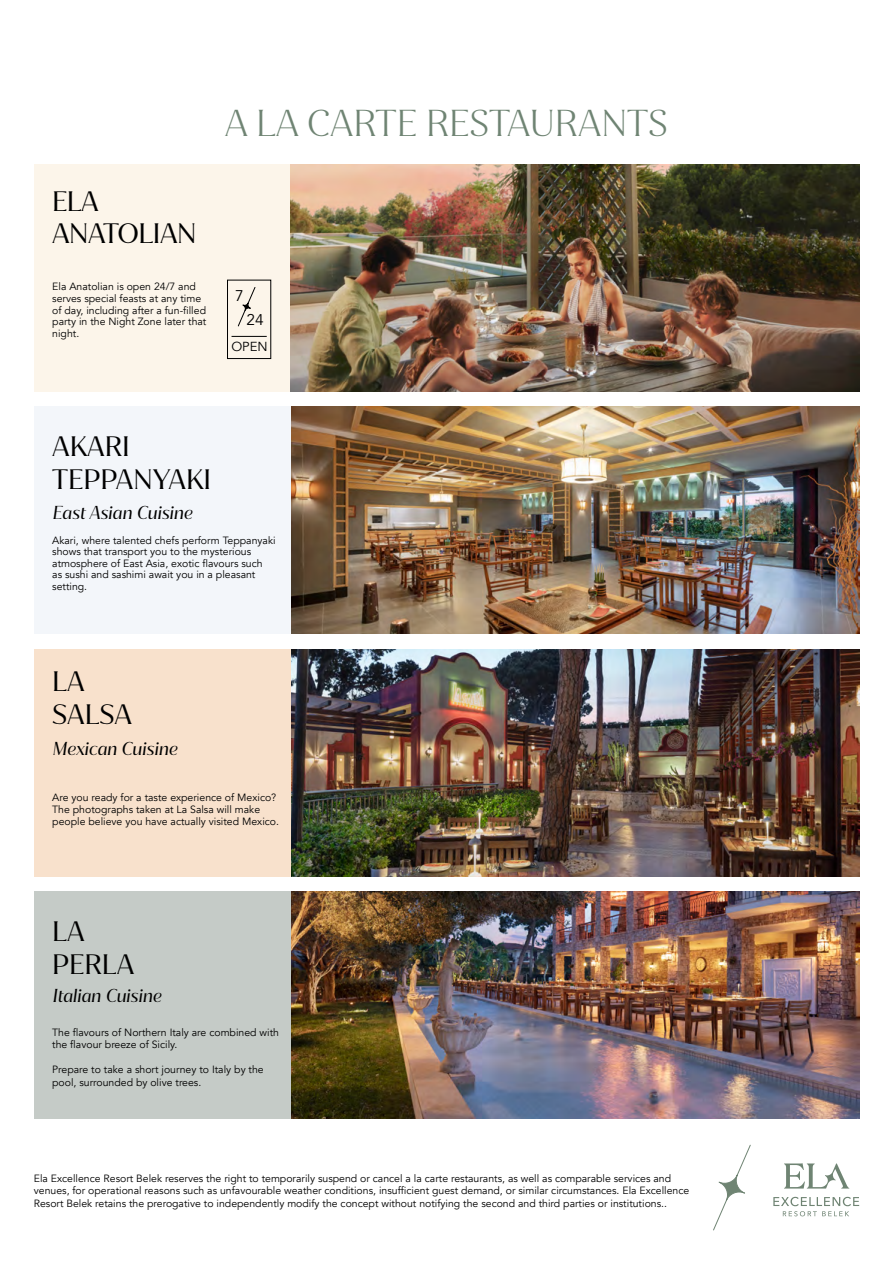
<style>
.page{position:relative;width:893px;height:1263px;background:#fff}
.page>*{position:absolute;margin:0;border:0;box-sizing:border-box;transform-origin:0 0}
.t1{font:300 36px "Jazmin Alt";color:#6f8473}
.t2{font:27px/32.7px "Jazmin";color:#000}
.t3{font:27px/32.7px "Jazmin";letter-spacing:-.02em;color:#000}
.t4{font:italic 18px "Jazmin";color:#000}
.t5{font:15.45px "Avenir";color:#000}
.t6{font:13.05px "Avenir";color:#000}
.t7{font:10.5px/11.6px "Avenir";color:#000}
</style>
<div class="page">
<svg style="left:784px;top:1163px;width:65px;height:25px"></svg>
<svg style="left:773px;top:1197px;width:86px;height:19px"></svg>
<svg style="left:719px;top:1175px;width:26px;height:25px"></svg>
<div style="left:719px;top:1174px;width:26px;height:27px;border:1px solid #6f8473;border-radius:7px"></div>
<svg style="left:713px;top:1199px;width:14px;height:32px"></svg>
<svg style="left:736px;top:1144px;width:15px;height:31px"></svg>
<div style="left:34px;top:165px;width:256px;height:227px;background:#fcf5ea"></div>
<img style="left:290px;top:165px;width:569px;height:227px">
<img style="left:290px;top:407px;width:569px;height:227px">
<img style="left:290px;top:649px;width:569px;height:227px">
<img style="left:290px;top:891px;width:569px;height:227px">
<div style="left:34px;top:407px;width:256px;height:227px;background:#f3f6fa"></div>
<div style="left:34px;top:649px;width:256px;height:227px;background:#f8e1cc"></div>
<div style="left:34px;top:891px;width:256px;height:227px;background:#c5cbc7"></div>
<svg style="left:243px;top:303px;width:7px;height:7px"></svg>
<div style="left:243px;top:303px;width:8px;height:8px;border:1px solid #000;border-radius:2px"></div>
<svg style="left:237px;top:310px;width:9px;height:17px"></svg>
<svg style="left:247px;top:287px;width:9px;height:17px"></svg>
<div style="left:227px;top:280px;width:44px;height:79px;border:1px solid #000"></div>
<hr style="left:232px;top:336px;width:35px;height:1px;background:#000">
<h1 class="t1" style="left:225px;top:102px;width:444px">A LA CARTE RESTAURANTS</h1>
<h2 class="t3" style="left:52px;top:185px;width:146px">ELA<br>ANATOLIAN</h2>
<p class="t7" style="left:52px;top:281px;width:156px">Ela Anatolian is open 24/7 and serves special feasts at any time of day, including after a fun-filled party in the Night Zone later that night.</p>
<h3 class="t5" style="left:235px;top:286px;width:10px">7</h3>
<h3 class="t5" style="left:246px;top:310px;width:19px">24</h3>
<p class="t6" style="left:231px;top:339px;width:38px">OPEN</p>
<h2 class="t2" style="left:52px;top:431px;width:161px">AKARI<br>TEPPANYAKI</h2>
<h3 class="t4" style="left:52px;top:502px;width:142px">East Asian Cuisine</h3>
<p class="t7" style="left:52px;top:534px;width:225px">Akari, where talented chefs perform Teppanyaki shows that transport you to the mysterious atmosphere of East Asia, exotic flavours such<br>as sushi and sashimi await you in a pleasant setting.</p>
<h2 class="t2" style="left:52px;top:666px;width:81px">LA<br>SALSA</h2>
<h3 class="t4" style="left:52px;top:738px;width:126px">Mexican Cuisine</h3>
<p class="t7" style="left:52px;top:792px;width:228px">Are you ready for a taste experience of Mexico?<br>The photographs taken at La Salsa will make people believe you have actually visited Mexico.</p>
<h2 class="t2" style="left:52px;top:916px;width:84px">LA<br>PERLA</h2>
<h3 class="t4" style="left:52px;top:985px;width:111px">Italian Cuisine</h3>
<p class="t7" style="left:52px;top:1026px;width:228px;line-height:12.6px">The flavours of Northern Italy are combined with the flavour breeze of Sicily.</p>
<p class="t7" style="left:52px;top:1064px;width:213px;line-height:12.6px">Prepare to take a short journey to Italy by the pool, surrounded by olive trees.</p>
<p class="t7" style="left:34px;top:1172px;width:657px;line-height:12.6px">Ela Excellence Resort Belek reserves the right to temporarily suspend or cancel a la carte restaurants, as well as comparable services and venues, for operational reasons such as unfavourable weather conditions, insufficient guest demand, or similar circumstances. Ela Excellence<br>Resort Belek retains the prerogative to independently modify the concept without notifying the second and third parties or institutions..</p>
</div>
